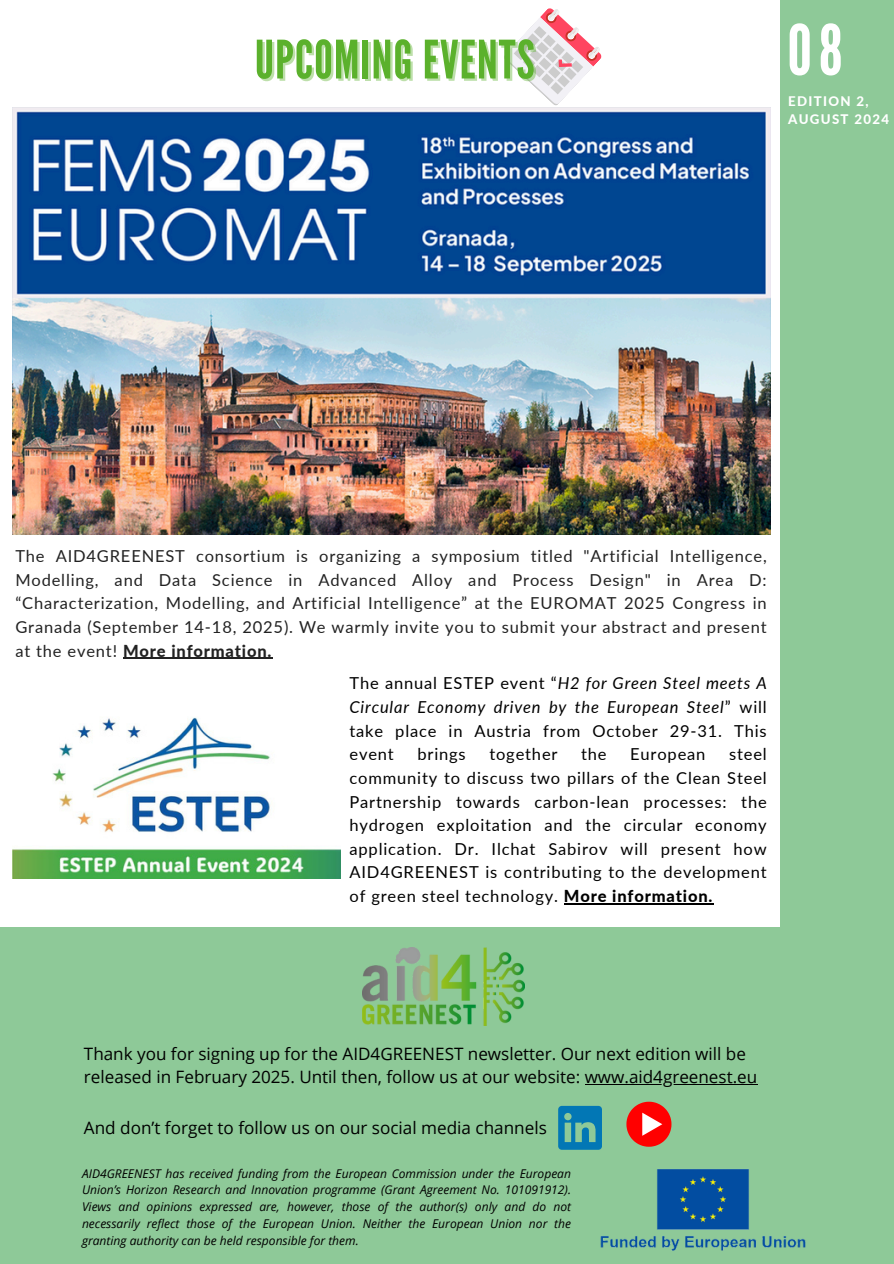
<style>
.page{position:relative;width:894px;height:1264px;background:#fff}
.page>*{position:absolute;margin:0;border:0;box-sizing:border-box;transform-origin:0 0}
.t1{font:69.45px "League Gothic";color:#fff}
.t2{font:52.8px "League Gothic";letter-spacing:.02em;color:#5bb12c}
.t3{font:17.1px/23.4px "Open Sans";color:#000}
.t4{font:16.5px/23.7px "Lato";letter-spacing:.05em;color:#000;text-align:justify}
.t5{font:16.5px/23.7px "Lato";letter-spacing:.05em;color:#222;text-align:justify}
.t6{font:800 13.2px/18px "Lato";letter-spacing:.1em;color:#fff}
.t7{font:italic 12px/16.8px "Open Sans";color:#000;text-align:justify}
.s1{font-weight:800}
.s2{font-style:italic}
</style>
<div class="page">
<div style="left:0;top:927px;width:787px;height:336px;background:#8ec998"></div>
<div style="left:780px;top:0;width:113px;height:1263px;background:#8ec998"></div>
<img style="left:600px;top:1169px;width:206px;height:82px">
<svg style="left:504px;top:8px;width:98px;height:98px"></svg>
<svg style="left:558px;top:1105px;width:44px;height:44px"></svg>
<svg style="left:626px;top:1101px;width:45px;height:45px"></svg>
<img style="left:363px;top:947px;width:162px;height:78px">
<img style="left:13px;top:108px;width:757px;height:426px">
<img style="left:13px;top:717px;width:327px;height:161px">
<hr style="left:123px;top:657px;width:149px;height:2px;background:#222">
<hr style="left:584px;top:1084px;width:173px;height:1px;background:#000">
<hr style="left:564px;top:903px;width:149px;height:1px;background:#000">
<h2 class="t2" style="left:254px;top:29px;width:281px">UPCOMING EVENTS</h2>
<p class="t1" style="left:787px;top:10px;width:57px">08</p>
<h1 class="t6" style="left:787px;top:92px;width:102px">EDITION 2,<br>AUGUST 2024</h1>
<p class="t5" style="left:15px;top:544px;width:752px">The AID4GREENEST consortium is organizing a symposium titled "Artificial Intelligence, Modelling, and Data Science in Advanced Alloy and Process Design" in Area D: “Characterization, Modelling, and Artificial Intelligence” at the EUROMAT 2025 Congress in Granada (September 14-18, 2025). We warmly invite you to submit your abstract and present at the event! <span class="s1">More information.</span></p>
<p class="t4" style="left:349px;top:671px;width:418px">The annual ESTEP event “<span class="s2">H2 for Green Steel meets A Circular Economy driven by the European Steel</span>” will take place in Austria from October 29-31. This event</p>
<p class="t4" style="left:349px;top:742px;width:418px;text-indent:379px">steel community to discuss two pillars of the Clean Steel Partnership towards carbon-lean processes: the hydrogen exploitation and the circular economy application. Dr. Ilchat Sabirov will present how AID4GREENEST is contributing to the development of green steel technology. <span class="s1">More information.</span></p>
<p class="t4" style="left:417px;top:742px;width:50px">brings</p>
<p class="t4" style="left:489px;top:742px;width:70px">together</p>
<p class="t4" style="left:581px;top:742px;width:27px">the</p>
<p class="t4" style="left:630px;top:742px;width:77px">European</p>
<p class="t3" style="left:84px;top:1041px;width:674px">Thank you for signing up for the AID4GREENEST newsletter. Our next edition will be released in February 2025. Until then, follow us at our website: www.aid4greenest.eu</p>
<p class="t3" style="left:84px;top:1115px;width:464px">And don’t forget to follow us on our social media channels</p>
<h2 class="t7" style="left:82px;top:1164px;width:490px">AID4GREENEST has received funding from the European Commission under the European Union’s Horizon Research and Innovation programme (Grant Agreement No. 101091912).<br>Views and opinions expressed are, however, those of the author(s) only and do not necessarily reflect those of the European Union. Neither the European Union nor the granting authority can be held responsible for them.</h2>
</div>
